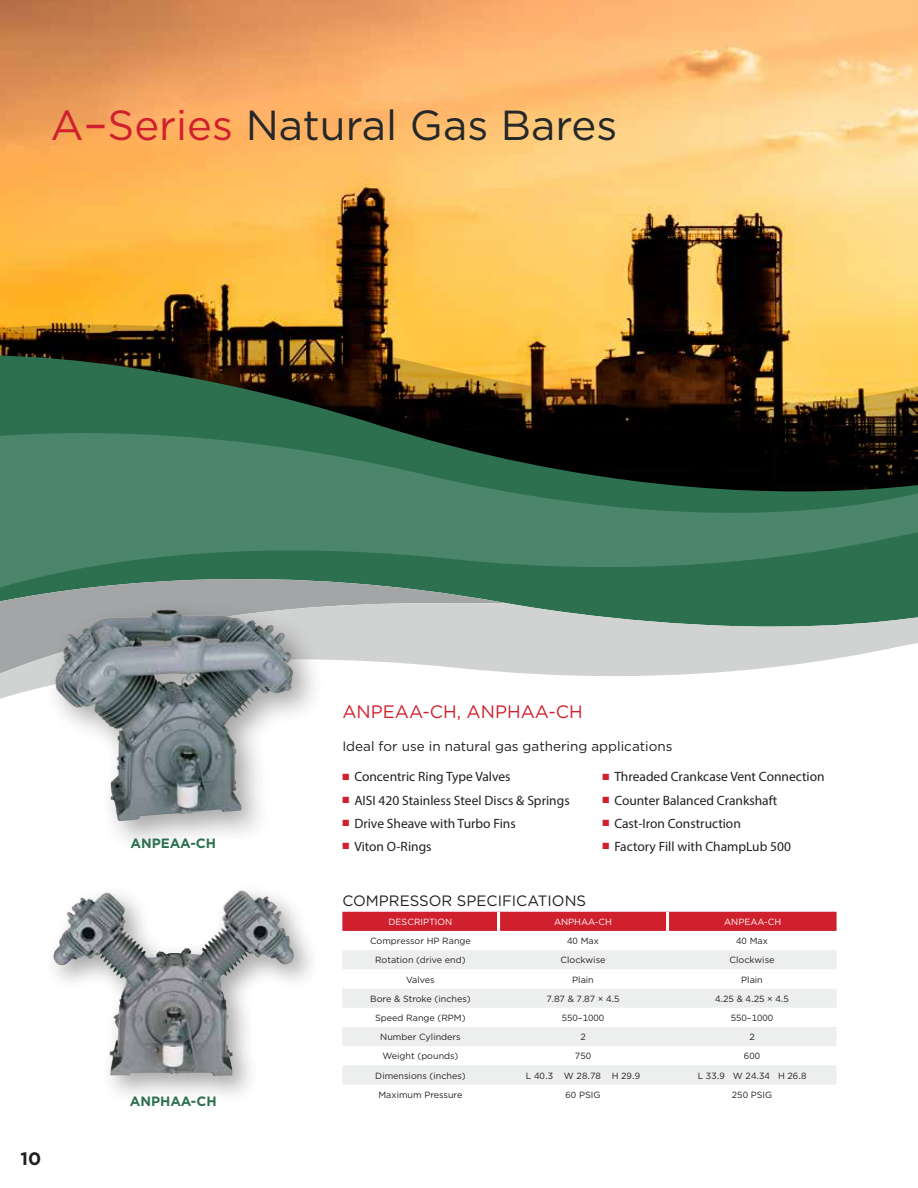
<style>
.page{position:relative;width:918px;height:1188px;background:#fff}
.page>*{position:absolute;margin:0;border:0;box-sizing:border-box;transform-origin:0 0}
.t1{font:42px "Gotham";color:#252729}
.t2{font:18px "Gotham";color:#d0202e}
.t3{font:700 18px "Gotham";color:#231f20}
.t4{font:15px "Gotham";color:#231f20}
.t5{font:13.5px "Myriad Pro";color:#231f20}
.t6{font:13.5px "Gotham";color:#231f20}
.t7{font:700 13.5px "Gotham";color:#2d7050}
.t8{font:9px "Gotham";color:#231f20}
.t9{font:9px "Gotham";color:#fff}
.s1{color:#d0202e}
.s2{font-size:45px;color:#d0202e}
</style>
<div class="page">
<img style="left:0;top:0;width:918px;height:325px">
<img style="left:0;top:325px;width:918px;height:30px">
<svg style="left:0;top:355px;width:918px;height:248px;background:#4b4e29"></svg>
<svg style="left:0;top:429px;width:918px;height:163px;background:#366850"></svg>
<svg style="left:0;top:563px;width:505px;height:40px;background:#5b8571"></svg>
<svg style="left:0;top:603px;width:918px;height:96px;fill:#d1d2d2"></svg>
<div style="left:342px;top:912px;width:495px;height:19px;background:#d0202e"></div>
<svg style="left:342px;top:950px;width:495px;height:135px;fill:#edeeee"></svg>
<hr style="left:497px;top:912px;width:3px;height:19px;background:#fff">
<hr style="left:666px;top:912px;width:3px;height:19px;background:#fff">
<div style="left:44px;top:881px;width:277px;height:223px;background:#231f20;opacity:.4"></div>
<img style="left:90px;top:891px;width:150px;height:66px">
<div style="left:44px;top:598px;width:281px;height:255px;background:#231f20;opacity:.4"></div>
<img style="left:55px;top:610px;width:101px;height:211px">
<h1 class="t1" style="left:51px;top:98px;width:568px"><span class="s1">A</span><span class="s2">–</span><span class="s1">Series</span> Natural Gas Bares</h1>
<h3 class="t7" style="left:130px;top:834px;width:87px">ANPEAA-CH</h3>
<h2 class="t3" style="left:20px;top:1147px;width:22px">10</h2>
<h3 class="t7" style="left:130px;top:1093px;width:88px">ANPHAA-CH</h3>
<h2 class="t2" style="left:342px;top:700px;width:242px">ANPEAA-CH, ANPHAA-CH</h2>
<h3 class="t6" style="left:342px;top:738px;width:332px">Ideal for use in natural gas gathering applications</h3>
<h3 class="t5" style="left:342px;top:769px;width:170px"><span class="s1">■</span> Concentric Ring Type Valves</h3>
<h3 class="t5" style="left:342px;top:792px;width:229px"><span class="s1">■</span> AISI 420 Stainless Steel Discs &amp; Springs</h3>
<h3 class="t5" style="left:342px;top:815px;width:175px"><span class="s1">■</span> Drive Sheave with Turbo Fins</h3>
<h3 class="t5" style="left:342px;top:838px;width:91px"><span class="s1">■</span> Viton O-Rings</h3>
<h3 class="t5" style="left:602px;top:769px;width:224px"><span class="s1">■</span> Threaded Crankcase Vent Connection</h3>
<h3 class="t5" style="left:602px;top:792px;width:176px"><span class="s1">■</span> Counter Balanced Crankshaft</h3>
<h3 class="t5" style="left:602px;top:815px;width:140px"><span class="s1">■</span> Cast-Iron Construction</h3>
<h3 class="t5" style="left:602px;top:838px;width:190px"><span class="s1">■</span> Factory Fill with ChampLub 500</h3>
<h3 class="t4" style="left:342px;top:891px;width:245px">COMPRESSOR SPECIFICATIONS</h3>
<p class="t9" style="left:389px;top:916px;width:65px">DESCRIPTION</p>
<p class="t9" style="left:554px;top:916px;width:60px">ANPHAA-CH</p>
<p class="t9" style="left:724px;top:916px;width:59px">ANPEAA-CH</p>
<p class="t8" style="left:370px;top:935px;width:102px">Compressor HP Range</p>
<p class="t8" style="left:567px;top:935px;width:33px">40 Max</p>
<p class="t8" style="left:736px;top:935px;width:33px">40 Max</p>
<p class="t8" style="left:375px;top:954px;width:92px">Rotation (drive end)</p>
<p class="t8" style="left:561px;top:954px;width:46px">Clockwise</p>
<p class="t8" style="left:730px;top:954px;width:46px">Clockwise</p>
<p class="t8" style="left:406px;top:974px;width:30px">Valves</p>
<p class="t8" style="left:572px;top:974px;width:23px">Plain</p>
<p class="t8" style="left:741px;top:974px;width:23px">Plain</p>
<p class="t8" style="left:370px;top:993px;width:102px">Bore &amp; Stroke (inches)</p>
<p class="t8" style="left:546px;top:993px;width:75px">7.87 &amp; 7.87 × 4.5</p>
<p class="t8" style="left:715px;top:993px;width:75px">4.25 &amp; 4.25 × 4.5</p>
<p class="t8" style="left:375px;top:1012px;width:92px">Speed Range (RPM)</p>
<p class="t8" style="left:562px;top:1012px;width:44px">550–1000</p>
<p class="t8" style="left:731px;top:1012px;width:44px">550–1000</p>
<p class="t8" style="left:380px;top:1031px;width:82px">Number Cylinders</p>
<p class="t8" style="left:580px;top:1031px;width:7px">2</p>
<p class="t8" style="left:749px;top:1031px;width:7px">2</p>
<p class="t8" style="left:383px;top:1050px;width:77px">Weight (pounds)</p>
<p class="t8" style="left:575px;top:1050px;width:18px">750</p>
<p class="t8" style="left:744px;top:1050px;width:18px">600</p>
<p class="t8" style="left:375px;top:1070px;width:92px">Dimensions (inches)</p>
<p class="t8" style="left:526px;top:1070px;width:116px">L 40.3 W 28.78 H 29.9</p>
<p class="t8" style="left:698px;top:1070px;width:110px">L 33.9 W 24.34 H 26.8</p>
<p class="t8" style="left:379px;top:1089px;width:85px">Maximum Pressure</p>
<p class="t8" style="left:566px;top:1089px;width:36px">60 PSIG</p>
<p class="t8" style="left:732px;top:1089px;width:42px">250 PSIG</p>
</div>
